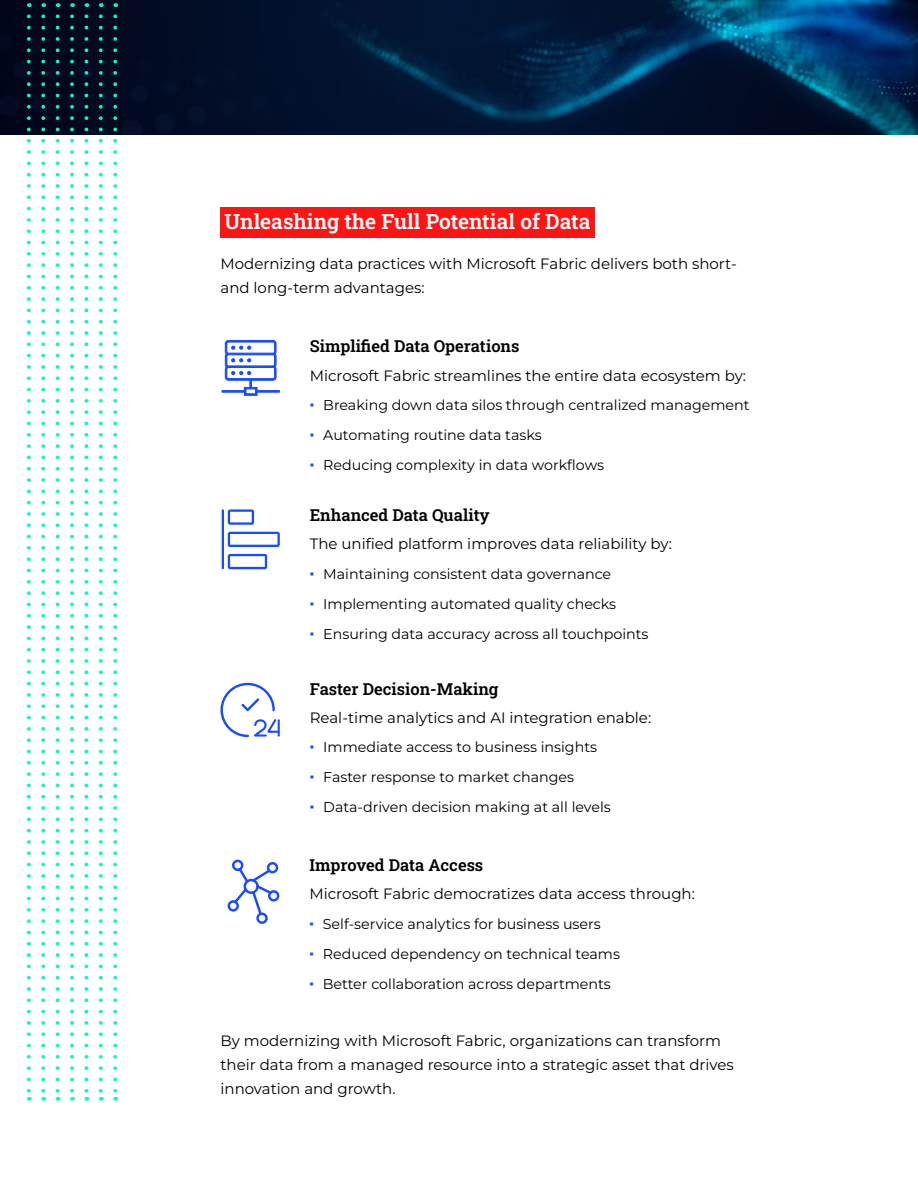
<style>
.page{position:relative;width:918px;height:1188px;background:#fff}
.page>*{position:absolute;margin:0;border:0;box-sizing:border-box;transform-origin:0 0}
.t1{font:600 21px "Roboto Slab";color:#fff}
.t2{font:600 16.5px "Roboto Slab";color:#000}
.t3{font:100 15px/24px "Montserrat";color:#000}
.t4{font:100 14.25px "Montserrat";color:#000}
</style>
<div class="page">
<div style="left:221px;top:207px;width:374px;height:30px;background:#ff1414"></div>
<img style="left:0;top:0;width:918px;height:135px">
<svg style="left:27px;top:16px;width:4px;height:1085px"></svg>
<svg style="left:70px;top:16px;width:4px;height:1085px"></svg>
<svg style="left:85px;top:16px;width:3px;height:1085px"></svg>
<svg style="left:41px;top:16px;width:4px;height:1085px"></svg>
<svg style="left:56px;top:16px;width:4px;height:1085px"></svg>
<svg style="left:99px;top:16px;width:4px;height:1085px"></svg>
<svg style="left:113px;top:16px;width:4px;height:1085px"></svg>
<svg style="left:228px;top:509px;width:26px;height:16px"></svg>
<svg style="left:228px;top:532px;width:52px;height:15px"></svg>
<svg style="left:228px;top:554px;width:39px;height:15px"></svg>
<hr style="left:222px;top:509px;width:2px;height:60px;background:#194bff">
<svg style="left:221px;top:340px;width:59px;height:56px"></svg>
<svg style="left:220px;top:683px;width:60px;height:54px"></svg>
<svg style="left:228px;top:860px;width:51px;height:64px"></svg>
<h1 class="t1" style="left:224px;top:207px;width:368px">Unleashing the Full Potential of Data</h1>
<p class="t3" style="left:221px;top:252px;width:518px">Modernizing data practices with Microsoft Fabric delivers both short&shy;and long-term advantages:</p>
<p class="t2" style="left:310px;top:334px;width:211px">Simplified Data Operations</p>
<p class="t3" style="left:310px;top:363px;width:438px">Microsoft Fabric streamlines the entire data ecosystem by:</p>
<p class="t4" style="left:310px;top:396px;width:441px"><sup>■</sup> Breaking down data silos through centralized management</p>
<p class="t4" style="left:310px;top:426px;width:233px"><sup>■</sup> Automating routine data tasks</p>
<p class="t4" style="left:310px;top:456px;width:296px"><sup>■</sup> Reducing complexity in data workflows</p>
<p class="t2" style="left:310px;top:504px;width:182px">Enhanced Data Quality</p>
<p class="t3" style="left:310px;top:531px;width:364px">The unified platform improves data reliability by:</p>
<p class="t4" style="left:310px;top:564px;width:303px"><sup>■</sup> Maintaining consistent data governance</p>
<p class="t4" style="left:310px;top:594px;width:308px"><sup>■</sup> Implementing automated quality checks</p>
<p class="t4" style="left:310px;top:624px;width:340px"><sup>■</sup> Ensuring data accuracy across all touchpoints</p>
<p class="t2" style="left:310px;top:677px;width:190px">Faster Decision-Making</p>
<p class="t3" style="left:310px;top:705px;width:343px">Real-time analytics and AI integration enable:</p>
<p class="t4" style="left:310px;top:738px;width:289px"><sup>■</sup> Immediate access to business insights</p>
<p class="t4" style="left:310px;top:768px;width:266px"><sup>■</sup> Faster response to market changes</p>
<p class="t4" style="left:310px;top:798px;width:303px"><sup>■</sup> Data-driven decision making at all levels</p>
<p class="t2" style="left:309px;top:854px;width:175px">Improved Data Access</p>
<p class="t3" style="left:309px;top:882px;width:387px">Microsoft Fabric democratizes data access through:</p>
<p class="t4" style="left:309px;top:914px;width:293px"><sup>■</sup> Self-service analytics for business users</p>
<p class="t4" style="left:309px;top:944px;width:312px"><sup>■</sup> Reduced dependency on technical teams</p>
<p class="t4" style="left:309px;top:974px;width:303px"><sup>■</sup> Better collaboration across departments</p>
<p class="t3" style="left:221px;top:1028px;width:515px">By modernizing with Microsoft Fabric, organizations can transform their data from a managed resource into a strategic asset that drives innovation and growth.</p>
</div>
